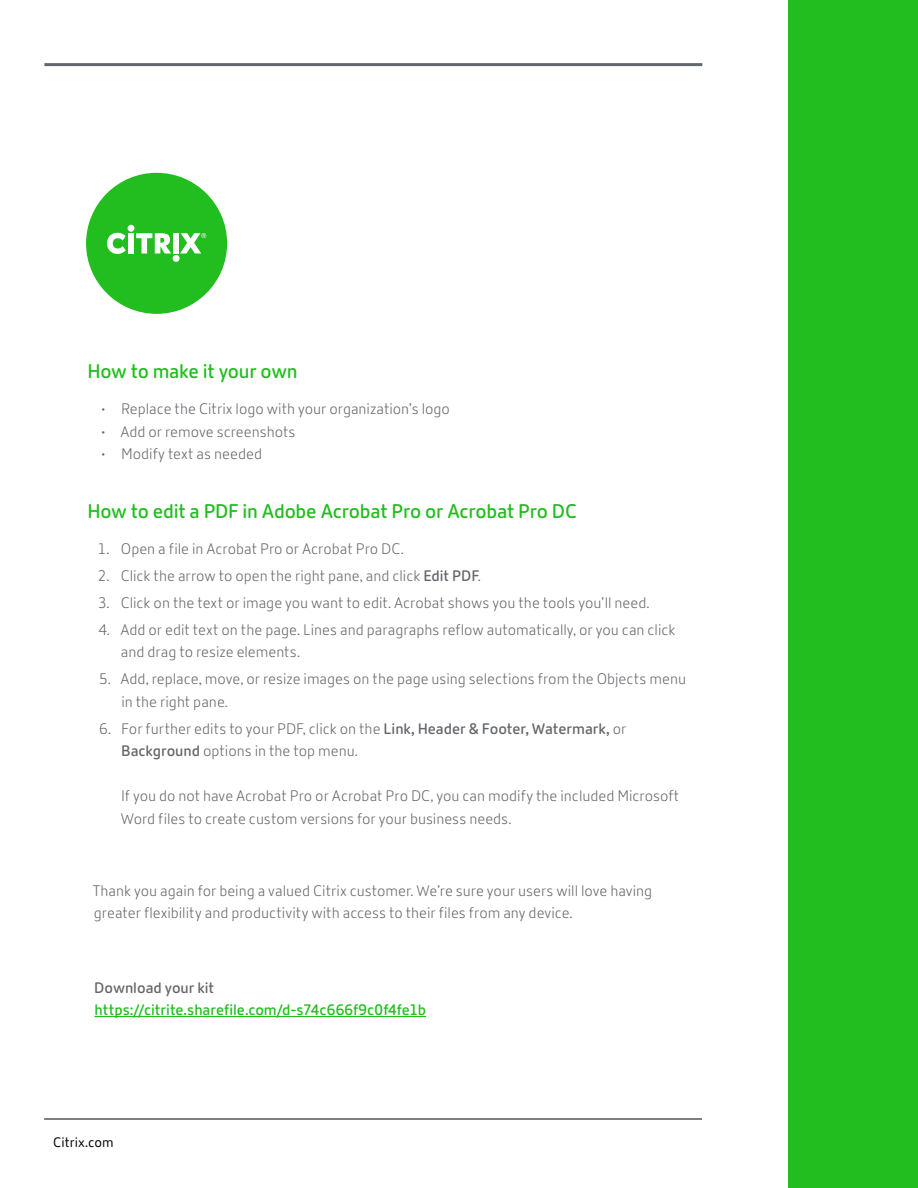
<style>
.page{position:relative;width:918px;height:1188px;background:#fff}
.page>*{position:absolute;margin:0;border:0;box-sizing:border-box;transform-origin:0 0}
.BodyText_-_70k_-_9_1{font:600 19.5px "Citrix New Sans";letter-spacing:-.015em;color:#22be20}
.BodyText_-_70k_-_9_1-2{font:300 15px/22.5px "Citrix New Sans";color:#63666a}
.BodyText_-_70k_-_9_1-3{font:600 15px "Citrix New Sans";letter-spacing:-.005em;color:#22be20}
.BodyText_-_70k_-_9_1-4{font:600 15px "Citrix New Sans";color:#63666a}
.t1{font:13.5px "Citrix New Sans";letter-spacing:.005em;color:#000}
.s1{font-weight:600}
</style>
<div class="page">
<div style="left:86px;top:173px;width:141px;height:141px;background:#22be20;border-radius:50%"></div>
<hr style="left:44px;top:63px;width:658px;height:3px;background:#63666a">
<div style="left:128px;top:225px;width:6px;height:7px;background:#fff;border-radius:50%"></div>
<div style="left:128px;top:233px;width:6px;height:20px;background:#fff"></div>
<div style="left:173px;top:255px;width:7px;height:7px;background:#fff;border-radius:50%"></div>
<div style="left:173px;top:233px;width:6px;height:20px;background:#fff"></div>
<svg style="left:107px;top:233px;width:19px;height:21px"></svg>
<svg style="left:136px;top:233px;width:35px;height:20px"></svg>
<svg style="left:180px;top:233px;width:26px;height:20px"></svg>
<hr style="left:44px;top:1119px;width:658px;height:1px;background:#000">
<div style="left:789px;top:0;width:129px;height:1188px;background:#22be20"></div>
<hr style="left:94px;top:1016px;width:332px;height:1px;background:#22be20">
<p class="BodyText_-_70k_-_9_1" style="left:87px;top:360px;width:212px">How to make it your own</p>
<p class="BodyText_-_70k_-_9_1-2" style="left:102px;top:398px;width:350px">• Replace the Citrix logo with your organization’s logo</p>
<p class="BodyText_-_70k_-_9_1-2" style="left:102px;top:420px;width:195px">• Add or remove screenshots</p>
<p class="BodyText_-_70k_-_9_1-2" style="left:102px;top:443px;width:162px">• Modify text as needed</p>
<p class="BodyText_-_70k_-_9_1" style="left:87px;top:499px;width:491px">How to edit a PDF in Adobe Acrobat Pro or Acrobat Pro DC</p>
<p class="BodyText_-_70k_-_9_1-2" style="left:98px;top:537px;width:307px">1. Open a file in Acrobat Pro or Acrobat Pro DC.</p>
<p class="BodyText_-_70k_-_9_1-2" style="left:98px;top:564px;width:385px">2. Click the arrow to open the right pane, and click <span class="s1">Edit PDF</span>.</p>
<p class="BodyText_-_70k_-_9_1-2" style="left:98px;top:591px;width:553px">3. Click on the text or image you want to edit. Acrobat shows you the tools you’ll need.</p>
<p class="BodyText_-_70k_-_9_1-2" style="left:121px;top:618px;width:556px;text-indent:-22px">4. Add or edit text on the page. Lines and paragraphs reflow automatically, or you can click and drag to resize elements.</p>
<p class="BodyText_-_70k_-_9_1-2" style="left:121px;top:668px;width:566px;text-indent:-22px">5. Add, replace, move, or resize images on the page using selections from the Objects menu in the right pane.</p>
<p class="BodyText_-_70k_-_9_1-2" style="left:121px;top:717px;width:507px;text-indent:-22px">6. For further edits to your PDF, click on the <span class="s1">Link, Header &amp; Footer, Watermark,</span> or<br><span class="s1">Background</span> options in the top menu.</p>
<p class="BodyText_-_70k_-_9_1-2" style="left:121px;top:785px;width:560px">If you do not have Acrobat Pro or Acrobat Pro DC, you can modify the included Microsoft<br>Word files to create custom versions for your business needs.</p>
<p class="BodyText_-_70k_-_9_1-2" style="left:93px;top:879px;width:561px">Thank you again for being a valued Citrix customer. We’re sure your users will love having greater flexibility and productivity with access to their files from any device.</p>
<p class="BodyText_-_70k_-_9_1-4" style="left:94px;top:979px;width:121px">Download your kit</p>
<p class="BodyText_-_70k_-_9_1-3" style="left:94px;top:1001px;width:333px">https://citrite.sharefile.com/d-s74c666f9c0f4fe1b</p>
<p class="t1" style="left:53px;top:1134px;width:62px">Citrix.com</p>
</div>
